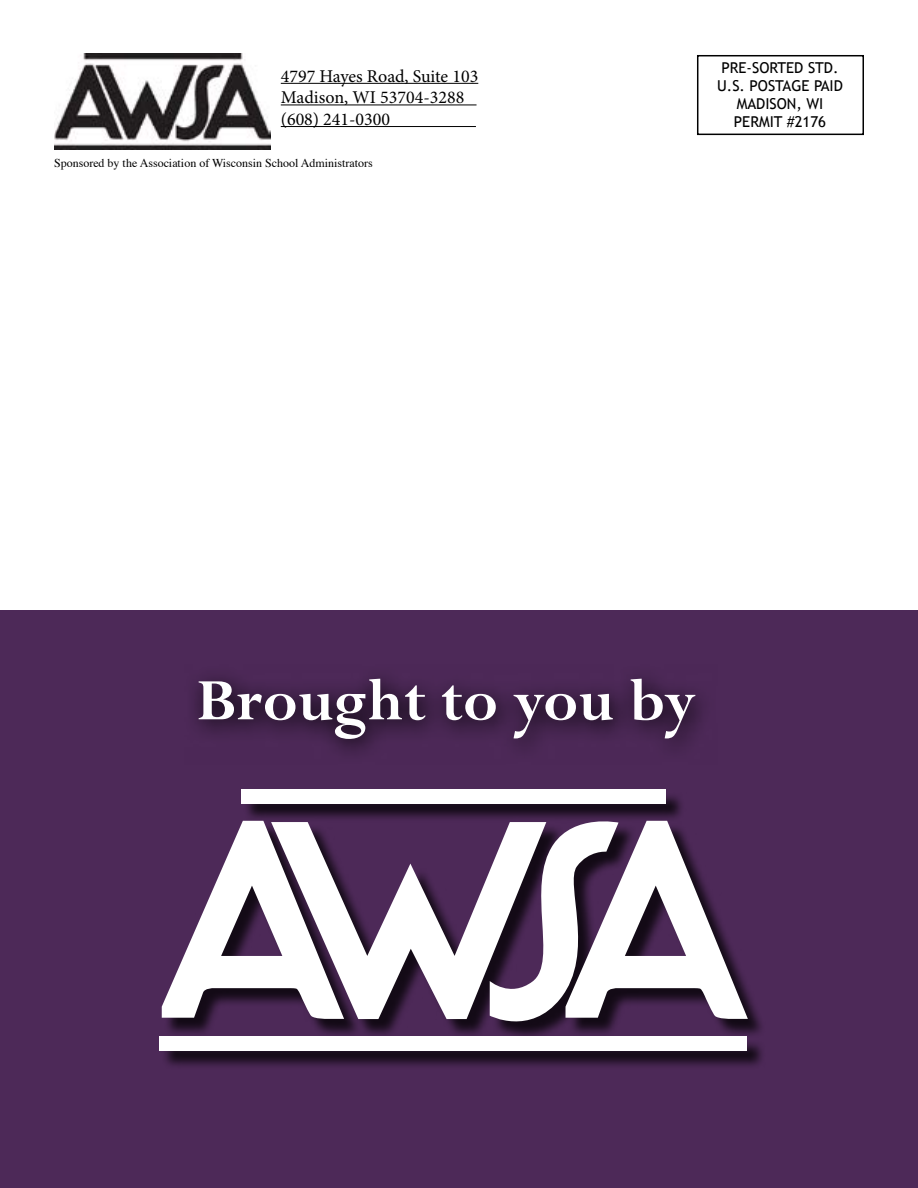
<style>
.page{position:relative;width:918px;height:1188px;background:#fff}
.page>*{position:absolute;margin:0;border:0;box-sizing:border-box;transform-origin:0 0}
.t1{font:700 64.8px "Perpetua";color:#fff}
.t2{font:18px/21.6px "Minion Pro";color:#000}
.t3{font:15px/18px "Trebuchet MS";color:#000;text-align:center}
.t4{font:12px "Times";color:#000}
</style>
<div class="page">
<div style="left:0;top:610px;width:918px;height:578px;background:#4d2958"></div>
<svg style="left:195px;top:678px;width:506px;height:73px"></svg>
<div style="left:161px;top:792px;width:605px;height:278px;background:#000;opacity:.75"></div>
<svg style="left:162px;top:821px;width:182px;height:198px"></svg>
<svg style="left:490px;top:814px;width:258px;height:223px"></svg>
<svg style="left:271px;top:822px;width:275px;height:197px"></svg>
<div style="left:241px;top:790px;width:425px;height:14px;background:#fff"></div>
<div style="left:159px;top:1037px;width:587px;height:14px;background:#fff"></div>
<div style="left:697px;top:55px;width:167px;height:80px;border:2px solid #000"></div>
<img style="left:54px;top:54px;width:216px;height:96px">
<hr style="left:281px;top:83px;width:197px;height:1px;background:#000">
<hr style="left:281px;top:104px;width:196px;height:1px;background:#000">
<hr style="left:281px;top:126px;width:195px;height:1px;background:#000">
<h2 class="t2" style="left:281px;top:65px;width:199px">4797 Hayes Road, Suite 103<br>Madison, WI 53704-3288 (608) 241-0300</h2>
<p class="t4" style="left:54px;top:152px;width:320px">Sponsored by the Association of Wisconsin School Administrators</p>
<p class="t3" style="left:717px;top:59px;width:127px">PRE-SORTED STD.<br>U.S. POSTAGE PAID<br>MADISON, WI<br>PERMIT #2176</p>
<h1 class="t1" style="left:197px;top:660px;width:501px">Brought to you by</h1>
</div>
